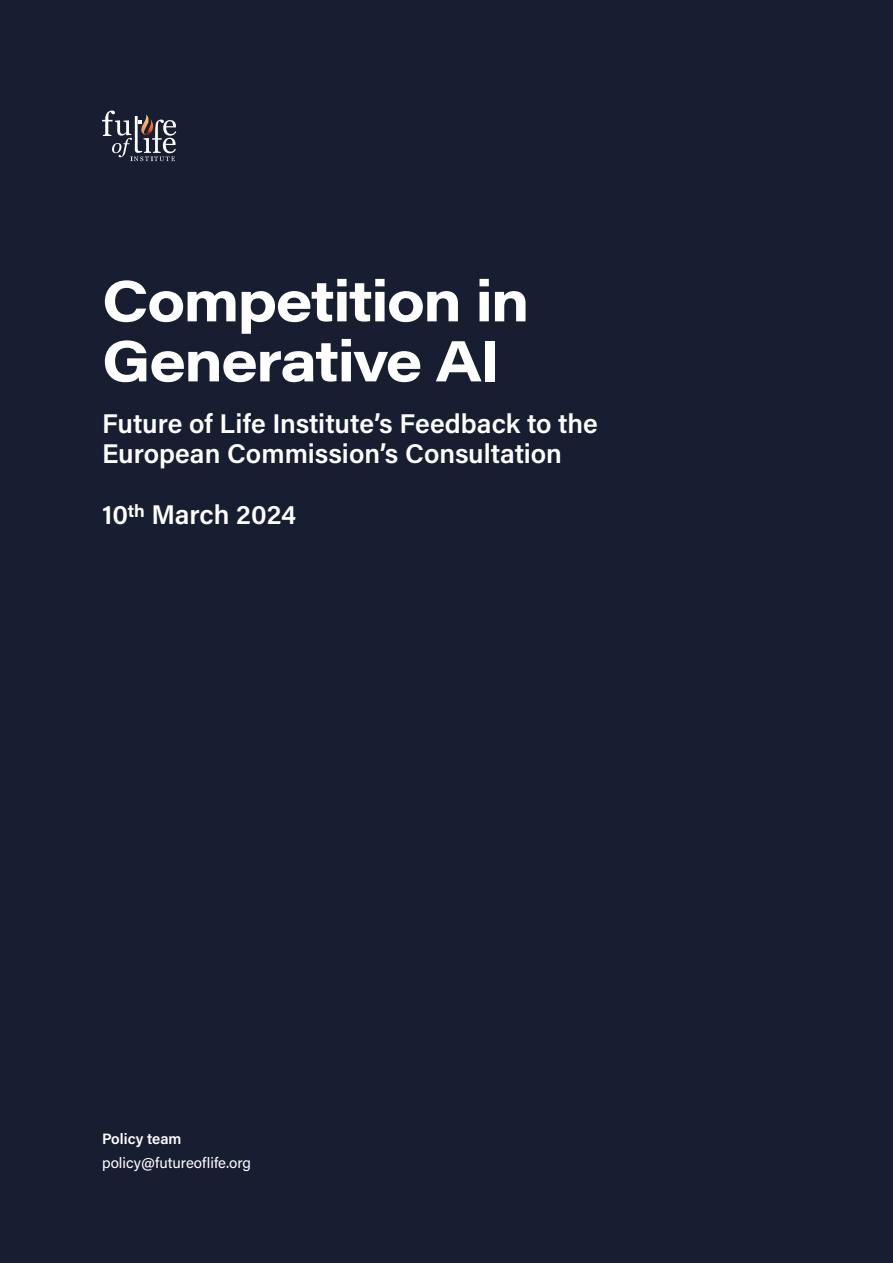
<style>
.page{position:relative;width:893px;height:1263px;background:#171e31}
.page>*{position:absolute;margin:0;border:0;box-sizing:border-box;transform-origin:0 0}
.t1{font:700 57px/60px "Acumin Pro Wide";letter-spacing:-.03em;color:#fff}
.t2{font:600 27px/30px "Acumin Pro";color:#fff}
.t3{font:15px "Acumin Pro";color:#fff}
.t4{font:600 15px "Acumin Pro";color:#fff}
</style>
<div class="page">
<svg style="left:102px;top:111px;width:74px;height:50px"></svg>
<h1 class="t1" style="left:102px;top:268px;width:429px">Competition in<br>Generative AI</h1>
<p class="t2" style="left:102px;top:407px;width:497px">Future of Life Institute’s Feedback to the<br>European Commission’s Consultation</p>
<p class="t2" style="left:102px;top:498px;width:196px">10th March 2024</p>
<p class="t4" style="left:102px;top:1128px;width:81px">Policy team</p>
<p class="t3" style="left:102px;top:1152px;width:150px">policy@futureoflife.org</p>
</div>
